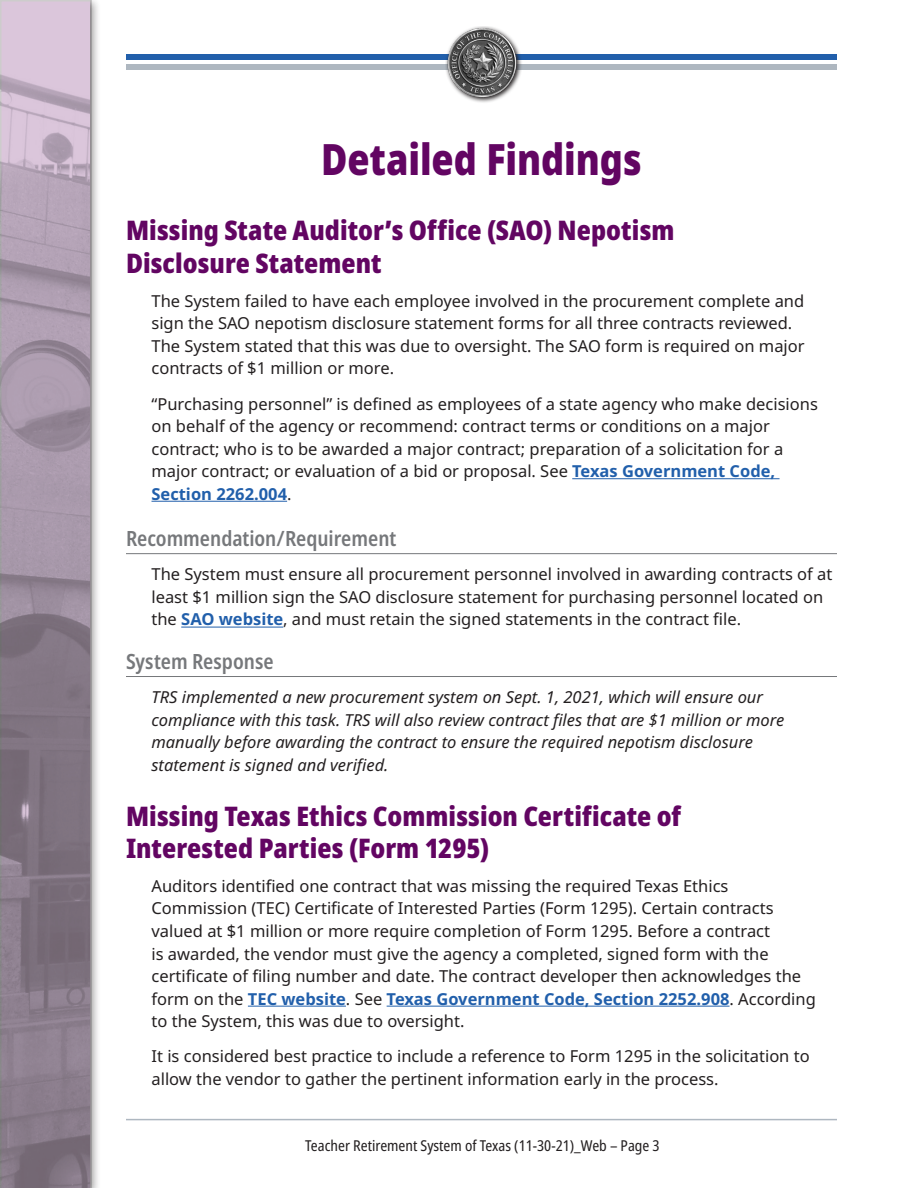
<style>
.page{position:relative;width:918px;height:1188px;background:#fff}
.page>*{position:absolute;margin:0;border:0;box-sizing:border-box;transform-origin:0 0}
.t1{font:900 43.2px "Noto Sans";letter-spacing:-.005em;color:#620562;scale:.83 1}
.t2{font:900 condensed 27px/32.4px "Noto Sans";color:#620562}
.t3{font:600 condensed 21px "Noto Sans";color:#76787b}
.t4{font:16.5px/22.5px "Noto Sans";color:#231f20}
.t5{font:italic 16.5px/22.5px "Noto Sans";color:#231f20}
.t6{font:condensed 15px "Noto Sans";color:#231f20}
.s1{font-weight:700;color:#215fab}
</style>
<div class="page">
<hr style="left:126px;top:1119px;width:711px;height:1px;background:#aeb7c0">
<div style="left:126px;top:54px;width:711px;height:5px;background:#215fab"></div>
<div style="left:126px;top:64px;width:711px;height:6px;background:#aeb7c0"></div>
<div style="left:0;top:0;width:101px;height:1188px;background:#231f20;opacity:.75"></div>
<svg style="left:475px;top:26px;width:48px;height:77px"></svg>
<img style="left:445px;top:27px;width:73px;height:74px">
<svg style="left:0;top:0;width:92px;height:1188px;background:#9b8d9d"></svg>
<hr style="left:572px;top:478px;width:208px;height:1px;background:#215fab">
<hr style="left:152px;top:501px;width:135px;height:1px;background:#215fab">
<hr style="left:126px;top:553px;width:711px;height:1px;background:#76787b">
<hr style="left:181px;top:627px;width:102px;height:1px;background:#215fab">
<hr style="left:126px;top:676px;width:711px;height:1px;background:#76787b">
<hr style="left:248px;top:1006px;width:98px;height:1px;background:#215fab">
<hr style="left:387px;top:1006px;width:343px;height:1px;background:#215fab">
<h1 class="t1" style="left:321px;top:126px;width:388px">Detailed Findings</h1>
<h2 class="t2" style="left:126px;top:214px;width:550px">Missing State Auditor’s Office (SAO) Nepotism<br>Disclosure Statement</h2>
<p class="t4" style="left:152px;top:290px;width:655px">The System failed to have each employee involved in the procurement complete and sign the SAO nepotism disclosure statement forms for all three contracts reviewed.<br>The System stated that this was due to oversight. The SAO form is required on major contracts of $1 million or more.</p>
<p class="t4" style="left:152px;top:393px;width:668px">“Purchasing personnel” is defined as employees of a state agency who make decisions on behalf of the agency or recommend: contract terms or conditions on a major contract; who is to be awarded a major contract; preparation of a solicitation for a major contract; or evaluation of a bid or proposal. See <span class="s1">Texas Government Code, Section 2262.004</span>.</p>
<p class="t3" style="left:126px;top:523px;width:272px">Recommendation/Requirement</p>
<p class="t4" style="left:152px;top:564px;width:682px">The System must ensure all procurement personnel involved in awarding contracts of at least $1 million sign the SAO disclosure statement for purchasing personnel located on the <span class="s1">SAO website</span>, and must retain the signed statements in the contract file.</p>
<p class="t3" style="left:126px;top:646px;width:149px">System Response</p>
<p class="t5" style="left:152px;top:686px;width:634px">TRS implemented a new procurement system on Sept. 1, 2021, which will ensure our compliance with this task. TRS will also review contract files that are $1 million or more manually before awarding the contract to ensure the required nepotism disclosure statement is signed and verified.</p>
<h2 class="t2" style="left:126px;top:800px;width:557px">Missing Texas Ethics Commission Certificate of<br>Interested Parties (Form 1295)</h2>
<p class="t4" style="left:152px;top:875px;width:666px">Auditors identified one contract that was missing the required Texas Ethics Commission (TEC) Certificate of Interested Parties (Form 1295). Certain contracts valued at $1 million or more require completion of Form 1295. Before a contract<br>is awarded, the vendor must give the agency a completed, signed form with the certificate of filing number and date. The contract developer then acknowledges the form on the <span class="s1">TEC website</span>. See <span class="s1">Texas Government Code, Section 2252.908</span>. According to the System, this was due to oversight.</p>
<p class="t4" style="left:152px;top:1046px;width:660px">It is considered best practice to include a reference to Form 1295 in the solicitation to allow the vendor to gather the pertinent information early in the process.</p>
<p class="t6" style="left:305px;top:1135px;width:356px">Teacher Retirement System of Texas (11-30-21)_Web – Page 3</p>
</div>
